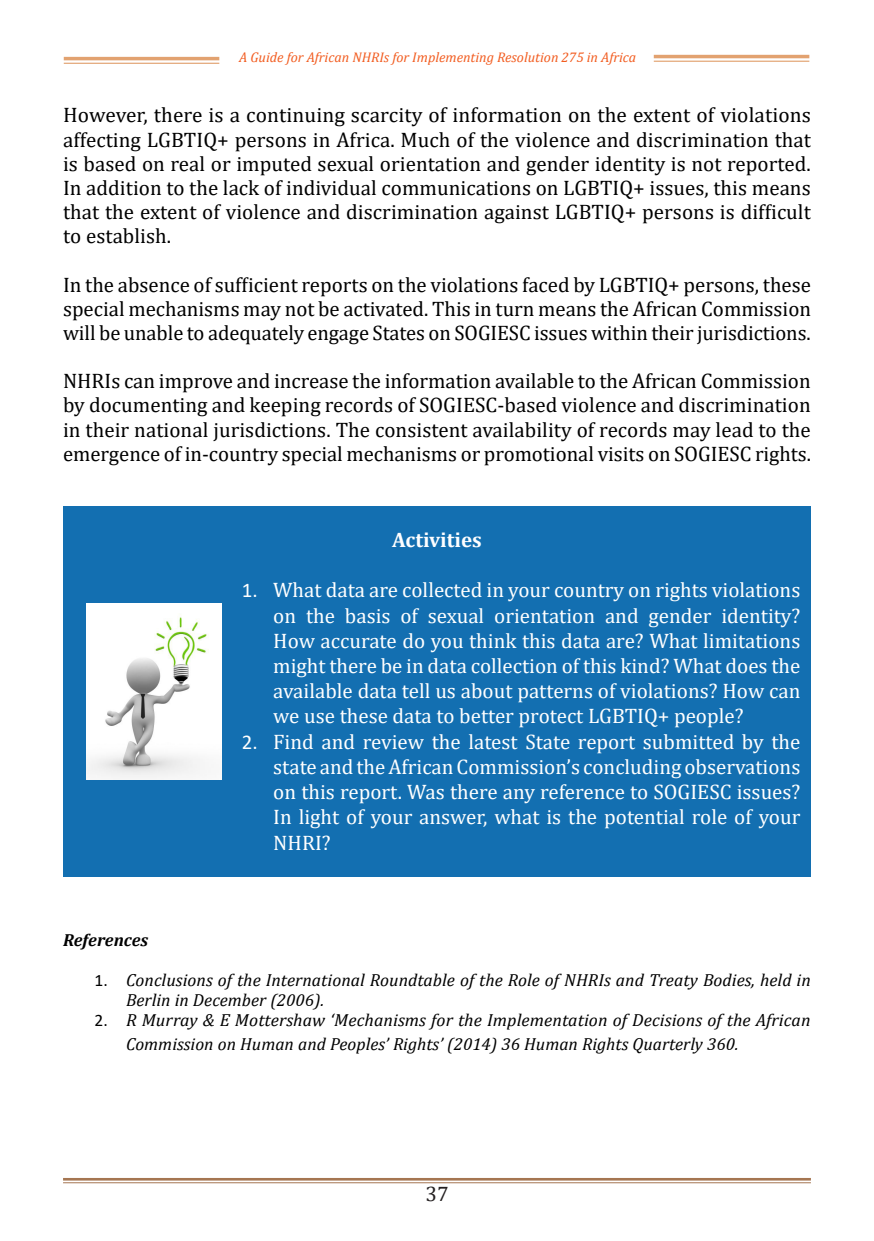
<style>
.page{position:relative;width:874px;height:1241px;background:#fff}
.page>*{position:absolute;margin:0;border:0;box-sizing:border-box;transform-origin:0 0}
.t1{font:21px/24.2px "Cambria";color:#000;text-align:justify}
.t2{font:21px/25.2px "Cambria";color:#fff;text-align:justify}
.Heading_2{font:700 21px "Cambria";color:#fefeff}
.t3{font:21px "Cambria";color:#231f20}
.t4{font:italic 17.5px/20.1px "Cambria";letter-spacing:.005em;color:#000}
.Heading_2-2{font:italic 700 17.5px "Cambria";color:#000}
.t5{font:italic 14px "Cambria";color:#f25d21}
.s1{font-family:"Calibri"}
.s2{font-family:"Calibri";font-style:normal}
</style>
<div class="page">
<hr style="left:653px;top:55px;width:156px;height:3px;background:#e2a270">
<hr style="left:653px;top:61px;width:156px;height:1px;background:#e2a270">
<hr style="left:64px;top:57px;width:155px;height:3px;background:#e2a270">
<hr style="left:64px;top:63px;width:155px;height:1px;background:#e2a270">
<hr style="left:63px;top:1177px;width:747px;height:3px;background:#a57652">
<hr style="left:63px;top:1182px;width:747px;height:1px;background:#a57652">
<div style="left:63px;top:506px;width:747px;height:370px;background:#136fb1"></div>
<img style="left:87px;top:603px;width:134px;height:176px">
<p class="t5" style="left:239px;top:47px;width:398px">A Guide for African NHRIs for Implementing Resolution 275 in Africa</p>
<p class="t1" style="left:63px;top:103px;width:749px">However, there is a continuing scarcity of information on the extent of violations affecting LGBTIQ+ persons in Africa. Much of the violence and discrimination that is based on real or imputed sexual orientation and gender identity is not reported.<br>In addition to the lack of individual communications on LGBTIQ+ issues, this means that the extent of violence and discrimination against LGBTIQ+ persons is difficult to establish.</p>
<p class="t1" style="left:63px;top:272px;width:749px">In the absence of sufficient reports on the violations faced by LGBTIQ+ persons, these special mechanisms may not be activated. This in turn means the African Commission will be unable to adequately engage States on SOGIESC issues within their jurisdictions.</p>
<p class="t1" style="left:63px;top:369px;width:749px">NHRIs can improve and increase the information available to the African Commission by documenting and keeping records of SOGIESC-based violence and discrimination in their national jurisdictions. The consistent availability of records may lead to the emergence of in-country special mechanisms or promotional visits on SOGIESC rights.</p>
<p class="Heading_2" style="left:392px;top:525px;width:91px">Activities</p>
<p class="t2" style="left:273px;top:577px;width:528px;text-indent:-32px"><span class="s1">1.</span> What data are collected in your country on rights violations on the basis of sexual orientation and gender identity?<br>How accurate do you think this data are? What limitations might there be in data collection of this kind? What does the available data tell us about patterns of violations? How can we use these data to better protect LGBTIQ+ people?</p>
<p class="t2" style="left:273px;top:728px;width:528px;text-indent:-32px"><span class="s1">2.</span> Find and review the latest State report submitted by the state and the African Commission’s concluding observations on this report. Was there any reference to SOGIESC issues?<br>In light of your answer, what is the potential role of your NHRI?</p>
<p class="Heading_2-2" style="left:63px;top:927px;width:87px">References</p>
<p class="t4" style="left:126px;top:969px;width:686px;text-indent:-32px"><span class="s2">1.</span> Conclusions of the International Roundtable of the Role of NHRIs and Treaty Bodies, held in<br>Berlin in December (2006).</p>
<p class="t4" style="left:126px;top:1007px;width:685px;line-height:24.2px;text-indent:-32px"><span class="s2">2.</span> R Murray &amp; E Mottershaw ‘Mechanisms for the Implementation of Decisions of the African<br>Commission on Human and Peoples’ Rights’ (2014) 36 Human Rights Quarterly 360.</p>
<p class="t3" style="left:425px;top:1181px;width:25px">37</p>
</div>
